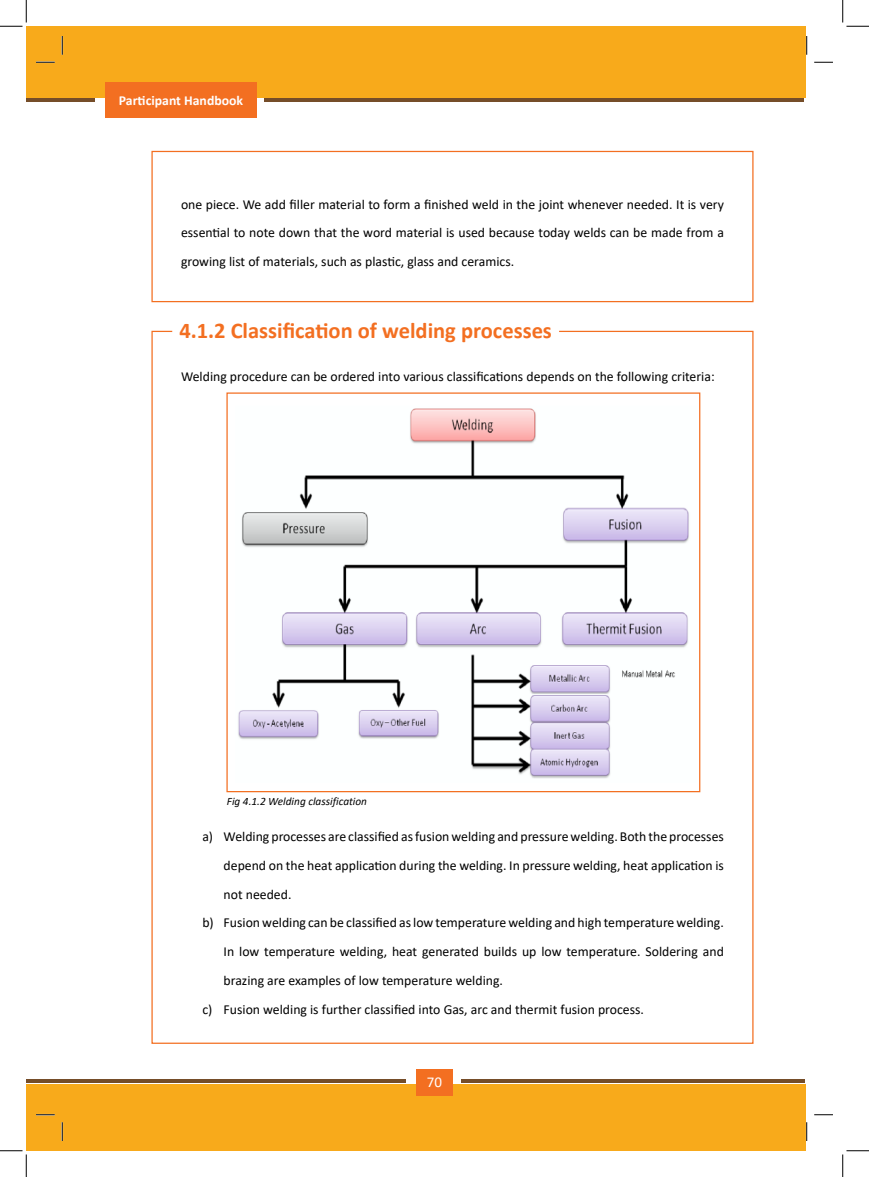
<style>
.page{position:relative;width:869px;height:1177px;background:#fff}
.page>*{position:absolute;margin:0;border:0;box-sizing:border-box;transform-origin:0 0}
.t1{font:700 22.5px "Calibri";color:#f36f21}
.t2{font:15px "Calibri";color:#fff}
.t3{font:13.75px/28.8px "Calibri";color:#000;text-align:justify}
.t4{font:700 13.75px "Calibri";color:#fff}
.t5{font:italic 11.25px "Calibri";color:#000}
</style>
<div class="page">
<div style="left:151px;top:151px;width:602px;height:151px;border:1px solid #f36f21"></div>
<img style="left:238px;top:408px;width:451px;height:371px">
<div style="left:26px;top:1084px;width:779px;height:67px;background:#f8aa1b"></div>
<hr style="left:26px;top:1079px;width:379px;height:3px;background:#754d29">
<div style="left:416px;top:1069px;width:36px;height:26px;background:#f36f21"></div>
<hr style="left:461px;top:1079px;width:343px;height:3px;background:#754d29">
<div style="left:26px;top:26px;width:779px;height:72px;background:#f8aa1b"></div>
<hr style="left:26px;top:98px;width:69px;height:4px;background:#754d29">
<div style="left:105px;top:82px;width:152px;height:36px;background:#f36f21"></div>
<hr style="left:265px;top:98px;width:539px;height:4px;background:#754d29">
<svg style="left:36px;top:61px;width:19px;height:2px"></svg>
<svg style="left:814px;top:61px;width:19px;height:2px"></svg>
<svg style="left:36px;top:1114px;width:19px;height:1px"></svg>
<svg style="left:814px;top:1114px;width:19px;height:1px"></svg>
<svg style="left:61px;top:36px;width:2px;height:19px"></svg>
<svg style="left:61px;top:1122px;width:2px;height:19px"></svg>
<svg style="left:806px;top:36px;width:1px;height:19px"></svg>
<svg style="left:806px;top:1122px;width:1px;height:19px"></svg>
<svg style="left:0;top:0;width:27px;height:27px"></svg>
<svg style="left:0;top:1150px;width:27px;height:27px"></svg>
<svg style="left:842px;top:0;width:27px;height:27px"></svg>
<svg style="left:842px;top:1150px;width:27px;height:27px"></svg>
<p class="t4" style="left:119px;top:91px;width:126px">Participant Handbook</p>
<p class="t3" style="left:181px;top:189px;width:544px">one piece. We add filler material to form a finished weld in the joint whenever needed. It is very essential to note down that the word material is used because today welds can be made from a growing list of materials, such as plastic, glass and ceramics.</p>
<h1 class="t1" style="left:179px;top:314px;width:374px">4.1.2 Classification of welding processes</h1>
<p class="t3" style="left:181px;top:362px;width:535px">Welding procedure can be ordered into various classifications depends on the following criteria:</p>
<p class="t5" style="left:227px;top:793px;width:142px">Fig 4.1.2 Welding classification</p>
<p class="t3" style="left:202px;top:822px;width:523px">a) Welding processes are classified as fusion welding and pressure welding. Both the processes</p>
<p class="t3" style="left:224px;top:850px;width:502px">depend on the heat application during the welding. In pressure welding, heat application is</p>
<p class="t3" style="left:224px;top:879px;width:69px">not needed.</p>
<p class="t3" style="left:202px;top:908px;width:523px">b) Fusion welding can be classified as low temperature welding and high temperature welding.</p>
<p class="t3" style="left:224px;top:937px;width:502px">In low temperature welding, heat generated builds up low temperature. Soldering and</p>
<p class="t3" style="left:224px;top:965px;width:281px">brazing are examples of low temperature welding.</p>
<p class="t3" style="left:202px;top:994px;width:443px">c) Fusion welding is further classified into Gas, arc and thermit fusion process.</p>
<p class="t2" style="left:427px;top:1071px;width:17px">70</p>
</div>
